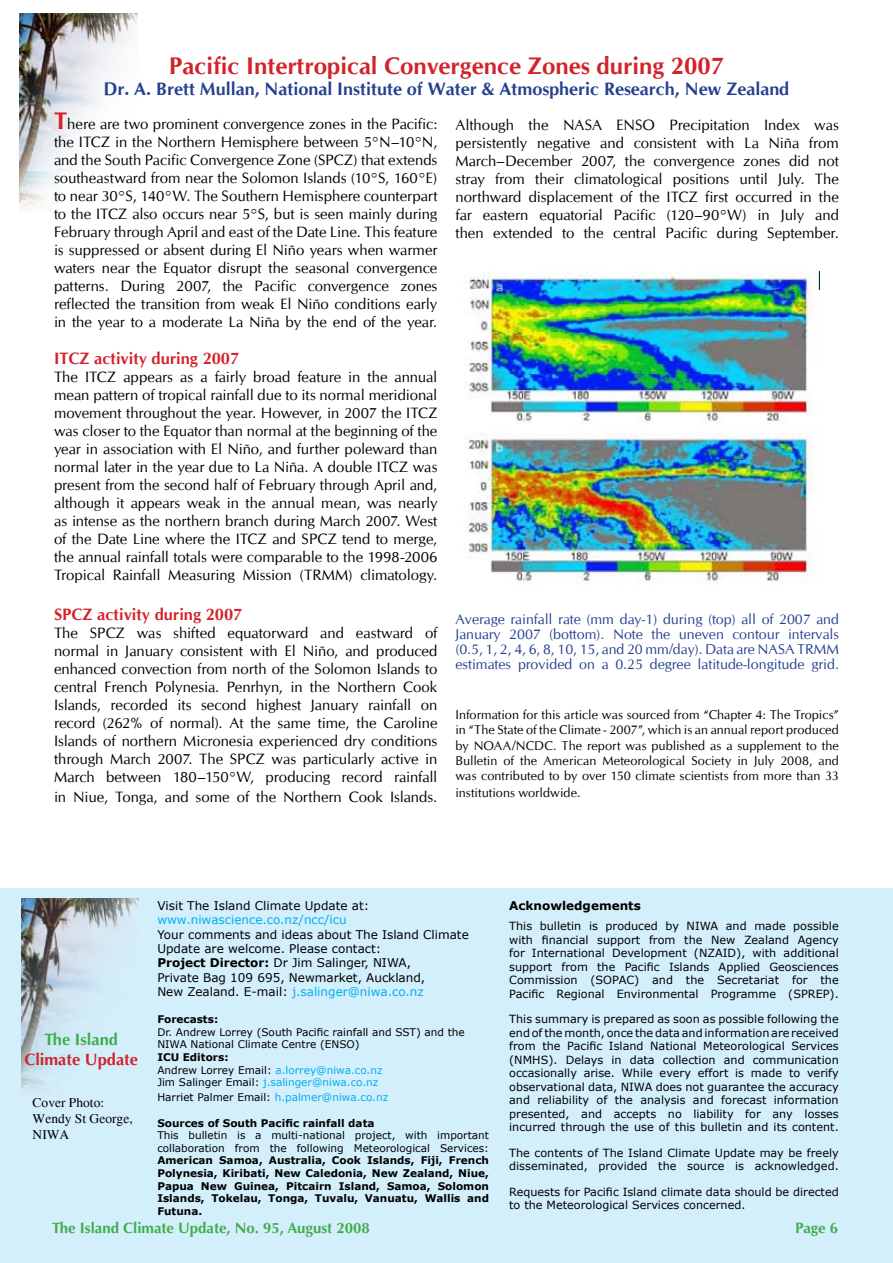
<style>
.page{position:relative;width:893px;height:1263px;background:#fff}
.page>*{position:absolute;margin:0;border:0;box-sizing:border-box;transform-origin:0 0}
.t1{font:700 24px "CG Omega";color:#d2232a}
.t2{font:700 18px "CG Omega";color:#25408f}
.t3{font:700 16.5px "CG Omega";color:#d2232a}
.t4{font:700 16.5px "Optima";color:#d2232a}
.t5{font:700 16.5px "Optima";color:#41ad49}
.t6{font:15px/18px "CG Omega";color:#000;text-align:justify}
.t7{font:700 15px "Optima";color:#41ad49}
.t8{font:700 15px "CG Omega";color:#41ad49}
.t9{font:14.25px/15px "CG Omega";color:#25408f;text-align:justify}
.t10{font:13.5px/16.2px "Times";color:#000}
.t11{font:12.75px/15.3px "CG Omega";letter-spacing:.005em;color:#000;text-align:justify}
.t12{font:12px/14.4px "Verdana";color:#000}
.t13{font:12px "Verdana";color:#00aeef}
.t14{font:700 12px "Verdana";color:#000}
.t15{font:11.25px/13.5px "Verdana";color:#000;text-align:justify}
.t16{font:700 10.5px/12.6px "Verdana";color:#000;text-align:justify}
.t17{font:10.5px/12.6px "Verdana";color:#000}
.t18{font:10.5px/12.6px "Verdana";color:#00aeef}
.s1{font-weight:700;font-size:24px;color:#d2232a}
.s2{font-weight:700}
.s3{color:#00aeef}
.s4{font-weight:700;color:#000}
.s5{color:#000}
</style>
<div class="page">
<div style="left:0;top:889px;width:893px;height:374px;background:#d4effc"></div>
<img style="left:20px;top:14px;width:117px;height:197px">
<img style="left:21px;top:899px;width:118px;height:196px">
<img style="left:464px;top:272px;width:356px;height:313px">
<h1 class="t1" style="left:169px;top:51px;width:557px">Pacific Intertropical Convergence Zones during 2007</h1>
<p class="t2" style="left:103px;top:77px;width:687px">Dr. A. Brett Mullan, National Institute of Water &amp; Atmospheric Research, New Zealand</p>
<p class="t6" style="left:54px;top:115px;width:385px"><span class="s1">T</span>here are two prominent convergence zones in the Pacific: the ITCZ in the Northern Hemisphere between 5°N–10°N, and the South Pacific Convergence Zone (SPCZ) that extends southeastward from near the Solomon Islands (10°S, 160°E) to near 30°S, 140°W. The Southern Hemisphere counterpart to the ITCZ also occurs near 5°S, but is seen mainly during February through April and east of the Date Line. This feature is suppressed or absent during El Niño years when warmer waters near the Equator disrupt the seasonal convergence patterns. During 2007, the Pacific convergence zones reflected the transition from weak El Niño conditions early in the year to a moderate La Niña by the end of the year.</p>
<p class="t3" style="left:54px;top:348px;width:187px">ITCZ activity during 2007</p>
<p class="t6" style="left:54px;top:368px;width:385px">The ITCZ appears as a fairly broad feature in the annual mean pattern of tropical rainfall due to its normal meridional movement throughout the year. However, in 2007 the ITCZ was closer to the Equator than normal at the beginning of the year in association with El Niño, and further poleward than normal later in the year due to La Niña. A double ITCZ was present from the second half of February through April and, although it appears weak in the annual mean, was nearly as intense as the northern branch during March 2007. West of the Date Line where the ITCZ and SPCZ tend to merge, the annual rainfall totals were comparable to the 1998-2006<br>Tropical Rainfall Measuring Mission (TRMM) climatology.</p>
<p class="t3" style="left:54px;top:604px;width:190px">SPCZ activity during 2007</p>
<p class="t6" style="left:54px;top:624px;width:385px">The SPCZ was shifted equatorward and eastward of normal in January consistent with El Niño, and produced enhanced convection from north of the Solomon Islands to central French Polynesia. Penrhyn, in the Northern Cook Islands, recorded its second highest January rainfall on record (262% of normal). At the same time, the Caroline Islands of northern Micronesia experienced dry conditions through March 2007. The SPCZ was particularly active in March between 180–150°W, producing record rainfall</p>
<p class="t6" style="left:54px;top:788px;width:385px">in Niue, Tonga, and some of the Northern Cook Islands.</p>
<p class="t6" style="left:455px;top:116px;width:385px">Although the NASA ENSO Precipitation Index was persistently negative and consistent with La Niña from March–December 2007, the convergence zones did not stray from their climatological positions until July. The northward displacement of the ITCZ first occurred in the far eastern equatorial Pacific (120–90°W) in July and then extended to the central Pacific during September.</p>
<p class="t9" style="left:455px;top:612px;width:385px">Average rainfall rate (mm day-1) during (top) all of 2007 and January 2007 (bottom). Note the uneven contour intervals (0.5, 1, 2, 4, 6, 8, 10, 15, and 20 mm/day). Data are NASA TRMM estimates provided on a 0.25 degree latitude-longitude grid.</p>
<p class="t11" style="left:455px;top:707px;width:385px">Information for this article was sourced from “Chapter 4: The Tropics” in “The State of the Climate - 2007”, which is an annual report produced by NOAA/NCDC. The report was published as a supplement to the Bulletin of the American Meteorological Society in July 2008, and was contributed to by over 150 climate scientists from more than 33</p>
<p class="t11" style="left:455px;top:785px;width:127px">institutions worldwide.</p>
<p class="t5" style="left:44px;top:1030px;width:75px">The Island</p>
<p class="t4" style="left:24px;top:1050px;width:115px">Climate Update</p>
<p class="t10" style="left:33px;top:1094px;width:102px">Cover Photo:<br>Wendy St George,<br>NIWA</p>
<p class="t12" style="left:157px;top:898px;width:213px">Visit The Island Climate Update at:</p>
<p class="t13" style="left:157px;top:912px;width:191px">www.niwascience.co.nz/ncc/icu</p>
<p class="t12" style="left:157px;top:926px;width:313px">Your comments and ideas about The Island Climate Update are welcome. Please contact:<br><span class="s2">Project Director:</span> Dr Jim Salinger, NIWA,<br>Private Bag 109 695, Newmarket, Auckland,<br>New Zealand. E-mail: <span class="s3">j.salinger@niwa.co.nz</span></p>
<p class="t16" style="left:157px;top:1013px;width:62px">Forecasts:</p>
<p class="t17" style="left:157px;top:1025px;width:309px">Dr. Andrew Lorrey (South Pacific rainfall and SST) and the<br>NIWA National Climate Centre (ENSO)</p>
<p class="t18" style="left:157px;top:1050px;width:227px"><span class="s4">ICU Editors:<br></span><span class="s5">Andrew Lorrey Email:</span> a.lorrey@niwa.co.nz<br><span class="s5">Jim Salinger Email:</span> j.salinger@niwa.co.nz</p>
<p class="t17" style="left:157px;top:1090px;width:232px">Harriet Palmer Email: <span class="s3">h.palmer@niwa.co.nz</span></p>
<p class="t16" style="left:157px;top:1116px;width:219px">Sources of South Pacific rainfall data</p>
<p class="t17" style="left:157px;top:1129px;width:333px">This bulletin is a multi-national project, with important collaboration from the following Meteorological Services:</p>
<p class="t16" style="left:157px;top:1154px;width:333px">American Samoa, Australia, Cook Islands, Fiji, French Polynesia, Kiribati, New Caledonia, New Zealand, Niue, Papua New Guinea, Pitcairn Island, Samoa, Solomon Islands, Tokelau, Tonga, Tuvalu, Vanuatu, Wallis and Futuna.</p>
<p class="t14" style="left:509px;top:898px;width:133px">Acknowledgements</p>
<p class="t15" style="left:509px;top:919px;width:331px">This bulletin is produced by NIWA and made possible with financial support from the New Zealand Agency for International Development (NZAID), with additional support from the Pacific Islands Applied Geosciences Commission (SOPAC) and the Secretariat for the Pacific Regional Environmental Programme (SPREP).</p>
<p class="t15" style="left:509px;top:1012px;width:331px">This summary is prepared as soon as possible following the end of the month, once the data and information are received from the Pacific Island National Meteorological Services (NMHS). Delays in data collection and communication occasionally arise. While every effort is made to verify observational data, NIWA does not guarantee the accuracy and reliability of the analysis and forecast information presented, and accepts no liability for any losses incurred through the use of this bulletin and its content.</p>
<p class="t15" style="left:509px;top:1146px;width:331px">The contents of The Island Climate Update may be freely disseminated, provided the source is acknowledged.</p>
<p class="t15" style="left:509px;top:1185px;width:331px">Requests for Pacific Island climate data should be directed to the Meteorological Services concerned.</p>
<p class="t7" style="left:52px;top:1219px;width:319px">The Island Climate Update, No. 95, August 2008</p>
<p class="t8" style="left:795px;top:1218px;width:45px">Page 6</p>
</div>
